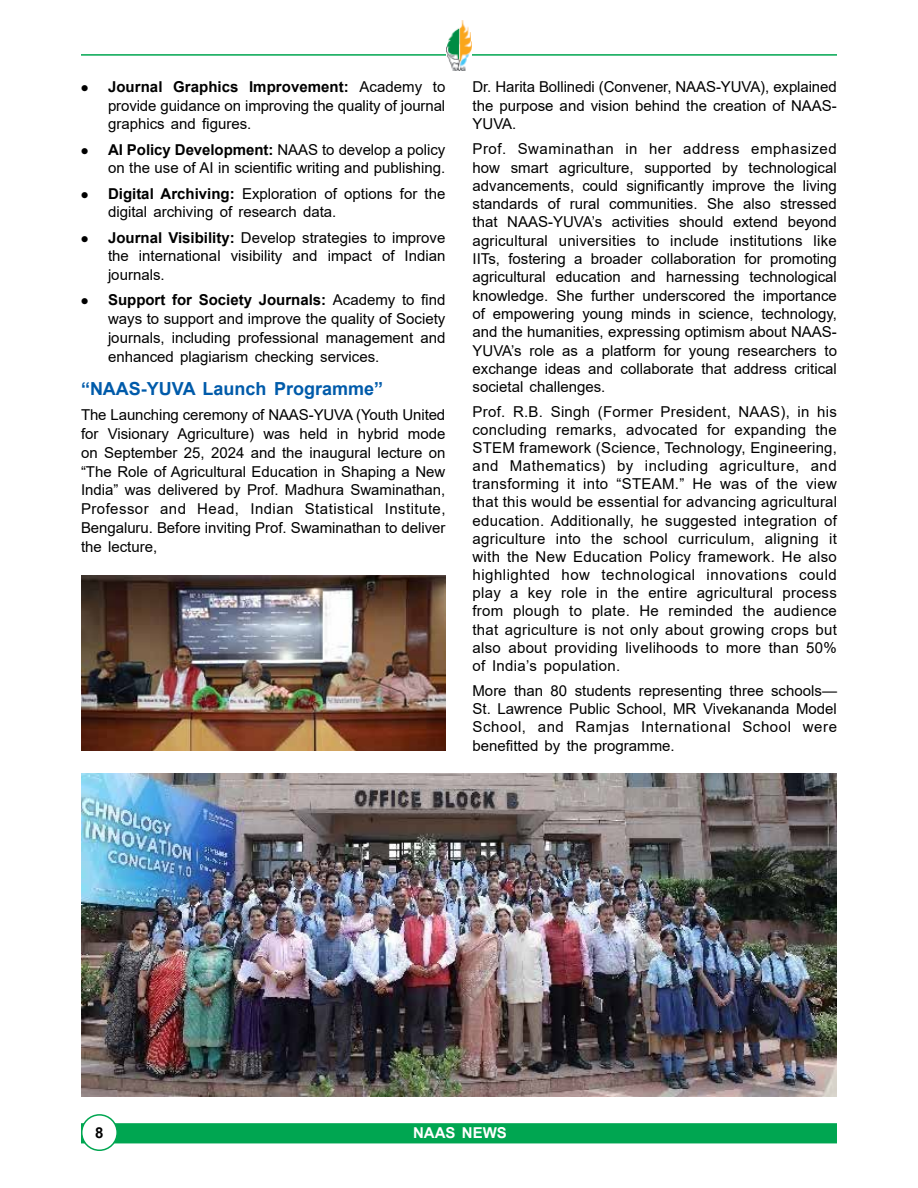
<style>
.page{position:relative;width:918px;height:1188px;background:#fff}
.page>*{position:absolute;margin:0;border:0;box-sizing:border-box;transform-origin:0 0}
.t1{font:700 18px "Arial";color:#005baa}
.t2{font:15px/18.8px "Arial";color:#000;text-align:justify}
.t3{font:700 15px "Arial";color:#fff}
.t4{font:700 15px "Arial";color:#000}
.s1{font-weight:700}
</style>
<div class="page">
<hr style="left:81px;top:54px;width:756px;height:2px;background:#00a651">
<div style="left:81px;top:1123px;width:756px;height:20px;background:#00a651;border:2px solid #00a651"></div>
<div style="left:82px;top:1115px;width:35px;height:35px;background:#fff;border-radius:50%"></div>
<div style="left:81px;top:1114px;width:37px;height:37px;border:2px solid #00a651;border-radius:50%"></div>
<img style="left:446px;top:21px;width:25px;height:49px">
<img style="left:81px;top:576px;width:365px;height:175px">
<img style="left:81px;top:773px;width:756px;height:323px">
<p class="t2" style="left:108px;top:77px;width:339px"><span class="s1">Journal Graphics Improvement:</span> Academy to provide guidance on improving the quality of journal graphics and figures.</p>
<p class="t2" style="left:108px;top:140px;width:339px"><span class="s1">AI Policy Development:</span> NAAS to develop a policy on the use of AI in scientific writing and publishing.</p>
<p class="t2" style="left:108px;top:184px;width:339px"><span class="s1">Digital Archiving:</span> Exploration of options for the digital archiving of research data.</p>
<p class="t2" style="left:108px;top:228px;width:339px"><span class="s1">Journal Visibility:</span> Develop strategies to improve the international visibility and impact of Indian journals.</p>
<p class="t2" style="left:108px;top:291px;width:339px"><span class="s1">Support for Society Journals:</span> Academy to find ways to support and improve the quality of Society journals, including professional management and enhanced plagiarism checking services.</p>
<p class="t1" style="left:81px;top:376px;width:304px">“NAAS-YUVA Launch Programme”</p>
<p class="t2" style="left:81px;top:406px;width:366px">The Launching ceremony of NAAS-YUVA (Youth United for Visionary Agriculture) was held in hybrid mode on September 25, 2024 and the inaugural lecture on “The Role of Agricultural Education in Shaping a New India” was delivered by Prof. Madhura Swaminathan, Professor and Head, Indian Statistical Institute, Bengaluru. Before inviting Prof. Swaminathan to deliver the lecture,</p>
<p class="t2" style="left:472px;top:77px;width:366px">Dr. Harita Bollinedi (Convener, NAAS-YUVA), explained the purpose and vision behind the creation of NAAS-YUVA.</p>
<p class="t2" style="left:472px;top:140px;width:366px;line-height:18.3px">Prof. Swaminathan in her address emphasized how smart agriculture, supported by technological advancements, could significantly improve the living standards of rural communities. She also stressed that NAAS-YUVA’s activities should extend beyond agricultural universities to include institutions like IITs, fostering a broader collaboration for promoting agricultural education and harnessing technological knowledge. She further underscored the importance of empowering young minds in science, technology, and the humanities, expressing optimism about NAAS-YUVA’s role as a platform for young researchers to exchange ideas and collaborate that address critical societal challenges.</p>
<p class="t2" style="left:472px;top:402px;width:366px;line-height:18.1px">Prof. R.B. Singh (Former President, NAAS), in his concluding remarks, advocated for expanding the STEM framework (Science, Technology, Engineering, and Mathematics) by including agriculture, and transforming it into “STEAM.” He was of the view that this would be essential for advancing agricultural education. Additionally, he suggested integration of agriculture into the school curriculum, aligning it with the New Education Policy framework. He also highlighted how technological innovations could play a key role in the entire agricultural process from plough to plate. He reminded the audience that agriculture is not only about growing crops but also about providing livelihoods to more than 50% of India’s population.</p>
<p class="t2" style="left:472px;top:681px;width:366px;line-height:18.3px">More than 80 students representing three schools— St. Lawrence Public School, MR Vivekananda Model School, and Ramjas International School were benefitted by the programme.</p>
<p class="t4" style="left:95px;top:1122px;width:10px">8</p>
<p class="t3" style="left:413px;top:1122px;width:95px">NAAS NEWS</p>
</div>
